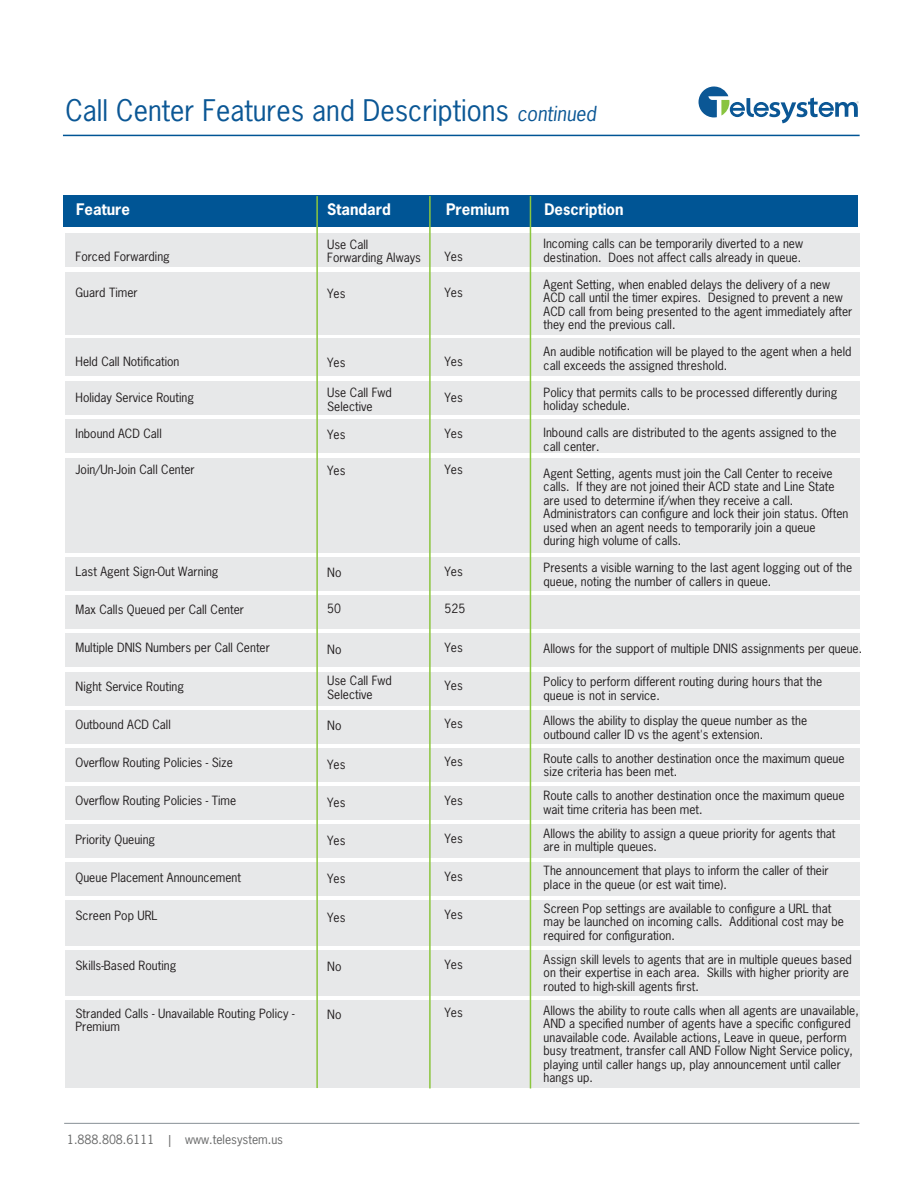
<style>
.page{position:relative;width:918px;height:1188px;background:#fff}
.page>*{position:absolute;margin:0;border:0;box-sizing:border-box;transform-origin:0 0}
.t1{font:28.05px "News Gothic Std";color:#0b5795}
.t2{font:700 15px "News Gothic Std";color:#fff}
.t3{font:12px/13.5px "News Gothic Std";color:#211d1e}
.t4{font:12px "News Gothic Std";color:#666767}
.s1{font-style:italic;font-size:19.5px}
</style>
<div class="page">
<div style="left:63px;top:195px;width:795px;height:32px;background:#005595"></div>
<div style="left:65px;top:951px;width:795px;height:45px;background:#e7e8e9"></div>
<div style="left:65px;top:900px;width:795px;height:46px;background:#e7e8e9"></div>
<div style="left:65px;top:1001px;width:795px;height:87px;background:#e7e8e9"></div>
<div style="left:65px;top:234px;width:795px;height:33px;background:#e7e8e9"></div>
<div style="left:65px;top:338px;width:795px;height:38px;background:#e7e8e9"></div>
<div style="left:65px;top:382px;width:795px;height:33px;background:#e7e8e9"></div>
<div style="left:65px;top:458px;width:795px;height:95px;background:#e7e8e9"></div>
<div style="left:65px;top:634px;width:795px;height:33px;background:#e7e8e9"></div>
<div style="left:65px;top:710px;width:795px;height:33px;background:#e7e8e9"></div>
<div style="left:65px;top:272px;width:795px;height:62px;background:#e7e8e9"></div>
<div style="left:65px;top:420px;width:795px;height:33px;background:#e7e8e9"></div>
<div style="left:65px;top:672px;width:795px;height:33px;background:#e7e8e9"></div>
<div style="left:65px;top:558px;width:795px;height:33px;background:#e7e8e9"></div>
<div style="left:65px;top:596px;width:795px;height:33px;background:#e7e8e9"></div>
<div style="left:65px;top:748px;width:795px;height:33px;background:#e7e8e9"></div>
<div style="left:65px;top:824px;width:795px;height:33px;background:#e7e8e9"></div>
<div style="left:65px;top:786px;width:795px;height:33px;background:#e7e8e9"></div>
<div style="left:65px;top:863px;width:795px;height:33px;background:#e7e8e9"></div>
<hr style="left:316px;top:196px;width:2px;height:892px;background:#8bc63e">
<hr style="left:429px;top:196px;width:2px;height:892px;background:#8bc63e">
<hr style="left:530px;top:196px;width:1px;height:892px;background:#8bc63e">
<hr style="left:63px;top:135px;width:797px;height:1px;background:#005595">
<svg style="left:698px;top:86px;width:161px;height:37px"></svg>
<hr style="left:64px;top:1123px;width:795px;height:1px;background:#959ca1">
<h1 class="t1" style="left:65px;top:92px;width:532px">Call Center Features and Descriptions <span class="s1">continued</span></h1>
<p class="t2" style="left:76px;top:199px;width:55px">Feature</p>
<p class="t2" style="left:327px;top:199px;width:65px">Standard</p>
<p class="t2" style="left:446px;top:199px;width:65px">Premium</p>
<p class="t2" style="left:544px;top:199px;width:81px">Description</p>
<p class="t3" style="left:544px;top:237px;width:261px">Incoming calls can be temporarily diverted to a new destination. Does not affect calls already in queue.</p>
<p class="t3" style="left:544px;top:277px;width:310px">Agent Setting, when enabled delays the delivery of a new ACD call until the timer expires. Designed to prevent a new ACD call from being presented to the agent immediately after they end the previous call.</p>
<p class="t3" style="left:544px;top:345px;width:309px">An audible notification will be played to the agent when a held call exceeds the assigned threshold.</p>
<p class="t3" style="left:544px;top:385px;width:295px">Policy that permits calls to be processed differently during holiday schedule.</p>
<p class="t3" style="left:544px;top:426px;width:294px">Inbound calls are distributed to the agents assigned to the call center.</p>
<p class="t3" style="left:544px;top:466px;width:306px">Agent Setting, agents must join the Call Center to receive calls. If they are not joined their ACD state and Line State are used to determine if/when they receive a call.<br>Administrators can configure and lock their join status. Often used when an agent needs to temporarily join a queue during high volume of calls.</p>
<p class="t3" style="left:544px;top:561px;width:310px">Presents a visible warning to the last agent logging out of the queue, noting the number of callers in queue.</p>
<p class="t3" style="left:327px;top:237px;width:95px">Use Call<br>Forwarding Always</p>
<p class="t3" style="left:327px;top:287px;width:20px">Yes</p>
<p class="t3" style="left:76px;top:249px;width:96px">Forced Forwarding</p>
<p class="t3" style="left:76px;top:285px;width:64px">Guard Timer</p>
<p class="t3" style="left:445px;top:249px;width:20px">Yes</p>
<p class="t3" style="left:445px;top:285px;width:20px">Yes</p>
<p class="t3" style="left:76px;top:354px;width:105px">Held Call Notification</p>
<p class="t3" style="left:76px;top:390px;width:120px">Holiday Service Routing</p>
<p class="t3" style="left:76px;top:426px;width:88px">Inbound ACD Call</p>
<p class="t3" style="left:76px;top:462px;width:121px">Join/Un-Join Call Center</p>
<p class="t3" style="left:445px;top:354px;width:20px">Yes</p>
<p class="t3" style="left:445px;top:390px;width:20px">Yes</p>
<p class="t3" style="left:445px;top:426px;width:20px">Yes</p>
<p class="t3" style="left:445px;top:462px;width:20px">Yes</p>
<p class="t3" style="left:327px;top:356px;width:20px">Yes</p>
<p class="t3" style="left:327px;top:386px;width:66px">Use Call Fwd<br>Selective</p>
<p class="t3" style="left:327px;top:428px;width:20px">Yes</p>
<p class="t3" style="left:327px;top:464px;width:20px">Yes</p>
<p class="t3" style="left:76px;top:564px;width:145px">Last Agent Sign-Out Warning</p>
<p class="t3" style="left:76px;top:603px;width:170px">Max Calls Queued per Call Center</p>
<p class="t3" style="left:76px;top:641px;width:196px">Multiple DNIS Numbers per Call Center</p>
<p class="t3" style="left:76px;top:679px;width:110px">Night Service Routing</p>
<p class="t3" style="left:76px;top:717px;width:97px">Outbound ACD Call</p>
<p class="t3" style="left:76px;top:756px;width:159px">Overflow Routing Policies - Size</p>
<p class="t3" style="left:76px;top:794px;width:162px">Overflow Routing Policies - Time</p>
<p class="t3" style="left:76px;top:832px;width:81px">Priority Queuing</p>
<p class="t3" style="left:76px;top:870px;width:167px">Queue Placement Announcement</p>
<p class="t3" style="left:76px;top:909px;width:84px">Screen Pop URL</p>
<p class="t3" style="left:76px;top:958px;width:102px">Skills-Based Routing</p>
<p class="t3" style="left:76px;top:1006px;width:220px">Stranded Calls - Unavailable Routing Policy -<br>Premium</p>
<p class="t3" style="left:445px;top:564px;width:20px">Yes</p>
<p class="t3" style="left:445px;top:602px;width:22px">525</p>
<p class="t3" style="left:445px;top:640px;width:20px">Yes</p>
<p class="t3" style="left:445px;top:678px;width:20px">Yes</p>
<p class="t3" style="left:445px;top:717px;width:20px">Yes</p>
<p class="t3" style="left:445px;top:755px;width:20px">Yes</p>
<p class="t3" style="left:445px;top:793px;width:20px">Yes</p>
<p class="t3" style="left:445px;top:831px;width:20px">Yes</p>
<p class="t3" style="left:445px;top:870px;width:20px">Yes</p>
<p class="t3" style="left:445px;top:908px;width:20px">Yes</p>
<p class="t3" style="left:445px;top:958px;width:20px">Yes</p>
<p class="t3" style="left:445px;top:1006px;width:20px">Yes</p>
<p class="t3" style="left:327px;top:566px;width:16px">No</p>
<p class="t3" style="left:327px;top:602px;width:15px">50</p>
<p class="t3" style="left:327px;top:642px;width:16px">No</p>
<p class="t3" style="left:327px;top:674px;width:66px">Use Call Fwd<br>Selective</p>
<p class="t3" style="left:327px;top:719px;width:16px">No</p>
<p class="t3" style="left:327px;top:757px;width:20px">Yes</p>
<p class="t3" style="left:327px;top:795px;width:20px">Yes</p>
<p class="t3" style="left:327px;top:834px;width:20px">Yes</p>
<p class="t3" style="left:327px;top:872px;width:20px">Yes</p>
<p class="t3" style="left:327px;top:910px;width:20px">Yes</p>
<p class="t3" style="left:327px;top:960px;width:16px">No</p>
<p class="t3" style="left:327px;top:1008px;width:16px">No</p>
<p class="t3" style="left:544px;top:642px;width:320px">Allows for the support of multiple DNIS assignments per queue.</p>
<p class="t3" style="left:544px;top:675px;width:280px">Policy to perform different routing during hours that the queue is not in service.</p>
<p class="t3" style="left:544px;top:714px;width:265px">Allows the ability to display the queue number as the outbound caller ID vs the agent's extension.</p>
<p class="t3" style="left:544px;top:751px;width:302px">Route calls to another destination once the maximum queue size criteria has been met.</p>
<p class="t3" style="left:544px;top:789px;width:302px">Route calls to another destination once the maximum queue wait time criteria has been met.</p>
<p class="t3" style="left:544px;top:826px;width:293px">Allows the ability to assign a queue priority for agents that are in multiple queues.</p>
<p class="t3" style="left:544px;top:864px;width:287px">The announcement that plays to inform the caller of their place in the queue (or est wait time).</p>
<p class="t3" style="left:544px;top:901px;width:302px">Screen Pop settings are available to configure a URL that may be launched on incoming calls. Additional cost may be required for configuration.</p>
<p class="t3" style="left:544px;top:952px;width:310px">Assign skill levels to agents that are in multiple queues based on their expertise in each area. Skills with higher priority are routed to high-skill agents first.</p>
<p class="t3" style="left:544px;top:1003px;width:317px">Allows the ability to route calls when all agents are unavailable, AND a specified number of agents have a specific configured unavailable code. Available actions, Leave in queue, perform busy treatment, transfer call AND Follow Night Service policy, playing until caller hangs up, play announcement until caller hangs up.</p>
<p class="t4" style="left:67px;top:1132px;width:218px">1.888.808.6111 | www.telesystem.us</p>
</div>
